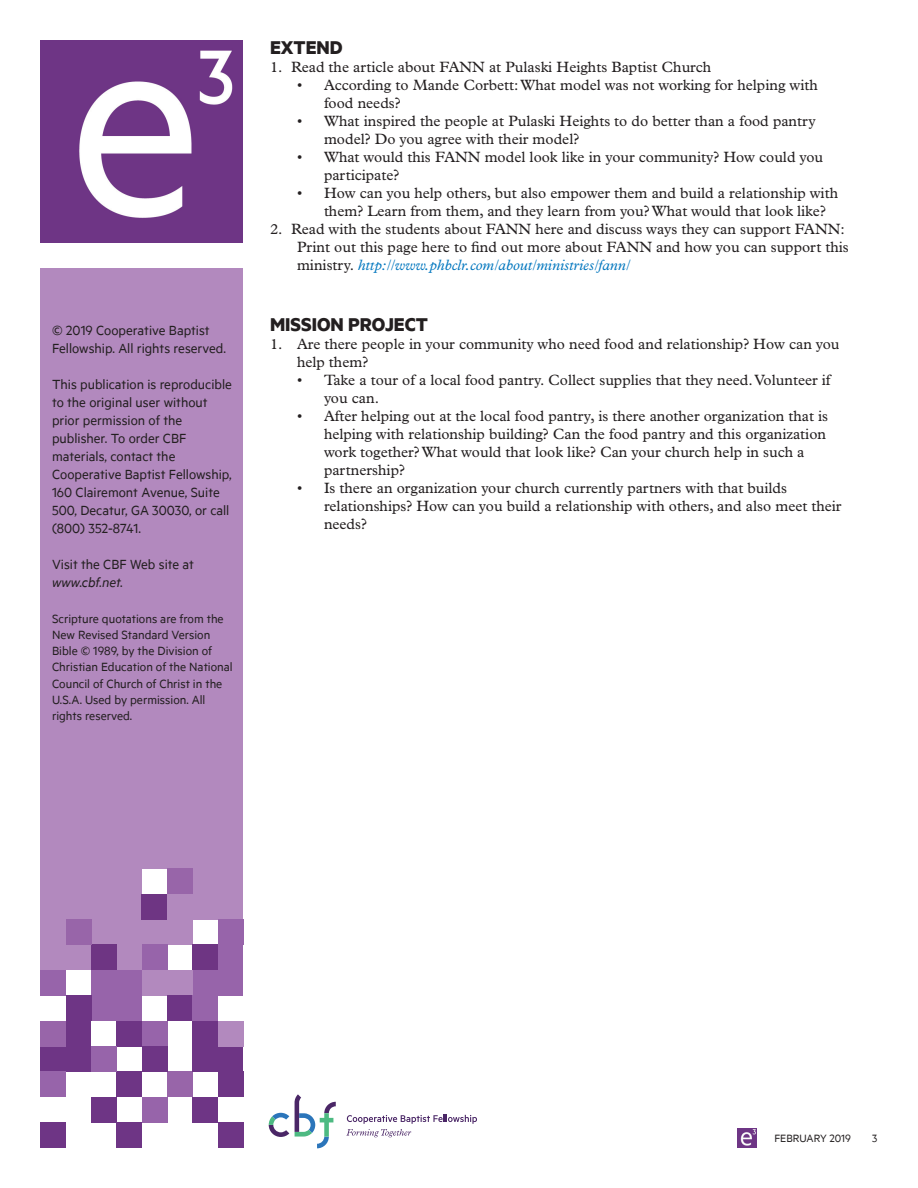
<style>
.page{position:relative;width:918px;height:1188px;background:#fff}
.page>*{position:absolute;margin:0;border:0;box-sizing:border-box;transform-origin:0 0}
.Subhead{font:700 21px "Metric";color:#231f20}
.t1{font:15px/18px "Plantin MT Std";color:#231f20}
.SidebarParagraph{font:15px/18px "Metric";color:#231f20}
.SidebarParagraph-2{font:italic 15px "Metric";color:#231f20}
.SidebarParagraph-3{font:13.5px/16.2px "Metric";color:#231f20}
.t2{font:12px "Metric";color:#231f20}
.s1{font-style:italic;color:#0076be}
</style>
<div class="page">
<div style="left:40px;top:268px;width:203px;height:601px;background:#b289be"></div>
<img style="left:40px;top:40px;width:203px;height:203px">
<div style="left:193px;top:869px;width:50px;height:50px;background:#b289be"></div>
<div style="left:40px;top:869px;width:102px;height:101px;background:#b289be"></div>
<div style="left:142px;top:894px;width:51px;height:51px;background:#b289be"></div>
<div style="left:193px;top:945px;width:50px;height:51px;background:#9764aa"></div>
<div style="left:91px;top:970px;width:51px;height:51px;background:#9764aa"></div>
<div style="left:40px;top:1021px;width:51px;height:51px;background:#6e3585"></div>
<div style="left:167px;top:869px;width:26px;height:25px;background:#9865a9"></div>
<div style="left:218px;top:919px;width:25px;height:26px;background:#9764aa"></div>
<div style="left:142px;top:945px;width:25px;height:25px;background:#9764aa"></div>
<div style="left:40px;top:970px;width:26px;height:26px;background:#9764aa"></div>
<div style="left:66px;top:996px;width:25px;height:25px;background:#6e3585"></div>
<div style="left:167px;top:970px;width:26px;height:26px;background:#b289be"></div>
<div style="left:142px;top:970px;width:25px;height:26px;background:#b289be"></div>
<div style="left:117px;top:1021px;width:25px;height:25px;background:#6e3585"></div>
<div style="left:40px;top:1072px;width:26px;height:25px;background:#9764aa"></div>
<div style="left:167px;top:996px;width:26px;height:25px;background:#6e3585"></div>
<div style="left:142px;top:1021px;width:25px;height:25px;background:#9764aa"></div>
<div style="left:218px;top:1122px;width:25px;height:26px;background:#6e3585"></div>
<div style="left:193px;top:1097px;width:25px;height:25px;background:#6e3585"></div>
<div style="left:167px;top:1072px;width:26px;height:25px;background:#9865a9"></div>
<div style="left:117px;top:1122px;width:25px;height:26px;background:#6e3585"></div>
<div style="left:91px;top:1097px;width:26px;height:25px;background:#6e3585"></div>
<div style="left:40px;top:1122px;width:26px;height:26px;background:#6e3585"></div>
<div style="left:193px;top:1021px;width:50px;height:51px;background:#6e3585"></div>
<div style="left:193px;top:996px;width:25px;height:25px;background:#9764aa"></div>
<div style="left:218px;top:1072px;width:25px;height:25px;background:#6e3585"></div>
<div style="left:142px;top:1046px;width:25px;height:26px;background:#6e3585"></div>
<div style="left:117px;top:1072px;width:25px;height:25px;background:#6e3585"></div>
<div style="left:142px;top:1097px;width:25px;height:25px;background:#9764aa"></div>
<div style="left:91px;top:1046px;width:26px;height:26px;background:#9764aa"></div>
<div style="left:142px;top:894px;width:25px;height:25px;background:#6e3583"></div>
<div style="left:40px;top:1021px;width:26px;height:25px;background:#9865a9"></div>
<div style="left:218px;top:1021px;width:25px;height:25px;background:#b289be"></div>
<div style="left:193px;top:945px;width:25px;height:25px;background:#6e3583"></div>
<div style="left:91px;top:945px;width:26px;height:25px;background:#6e3583"></div>
<div style="left:66px;top:919px;width:25px;height:26px;background:#9865a9"></div>
<img style="left:738px;top:1129px;width:18px;height:18px">
<svg style="left:295px;top:1094px;width:41px;height:54px"></svg>
<svg style="left:269px;top:1113px;width:20px;height:24px"></svg>
<svg style="left:346px;top:1115px;width:131px;height:22px"></svg>
<p class="SidebarParagraph" style="left:52px;top:321px;width:175px">© 2019 Cooperative Baptist<br>Fellowship. All rights reserved.</p>
<p class="SidebarParagraph" style="left:52px;top:375px;width:181px">This publication is reproducible to the original user without prior permission of the publisher. To order CBF materials, contact the<br>Cooperative Baptist Fellowship,<br>160 Clairemont Avenue, Suite<br>500, Decatur, GA 30030, or call (800) 352-8741.</p>
<p class="SidebarParagraph" style="left:52px;top:555px;width:143px">Visit the CBF Web site at</p>
<p class="SidebarParagraph-2" style="left:52px;top:573px;width:72px">www.cbf.net.</p>
<p class="SidebarParagraph-3" style="left:52px;top:610px;width:182px">Scripture quotations are from the<br>New Revised Standard Version<br>Bible © 1989, by the Division of<br>Christian Education of the National<br>Council of Church of Christ in the<br>U.S.A. Used by permission. All rights reserved.</p>
<p class="Subhead" style="left:270px;top:35px;width:74px">EXTEND</p>
<p class="t1" style="left:270px;top:58px;width:443px">1. Read the article about FANN at Pulaski Heights Baptist Church</p>
<p class="t1" style="left:324px;top:76px;width:495px;text-indent:-27px">• According to Mande Corbett: What model was not working for helping with food needs?</p>
<p class="t1" style="left:324px;top:112px;width:493px;text-indent:-27px">• What inspired the people at Pulaski Heights to do better than a food pantry model? Do you agree with their model?</p>
<p class="t1" style="left:324px;top:148px;width:501px;text-indent:-27px">• What would this FANN model look like in your community? How could you participate?</p>
<p class="t1" style="left:324px;top:184px;width:516px;text-indent:-27px">• How can you help others, but also empower them and build a relationship with them? Learn from them, and they learn from you? What would that look like?</p>
<p class="t1" style="left:297px;top:220px;width:553px;text-indent:-27px">2. Read with the students about FANN here and discuss ways they can support FANN:<br>Print out this page here to find out more about FANN and how you can support this ministry. <span class="s1">http://www.phbclr.com/about/ministries/fann/</span></p>
<p class="Subhead" style="left:270px;top:312px;width:159px">MISSION PROJECT</p>
<p class="t1" style="left:297px;top:335px;width:544px;text-indent:-27px">1. Are there people in your community who need food and relationship? How can you help them?</p>
<p class="t1" style="left:324px;top:371px;width:508px;text-indent:-27px">• Take a tour of a local food pantry. Collect supplies that they need. Volunteer if you can.</p>
<p class="t1" style="left:324px;top:407px;width:506px;text-indent:-27px">• After helping out at the local food pantry, is there another organization that is helping with relationship building? Can the food pantry and this organization work together? What would that look like? Can your church help in such a partnership?</p>
<p class="t1" style="left:324px;top:479px;width:519px;text-indent:-27px">• Is there an organization your church currently partners with that builds relationships? How can you build a relationship with others, and also meet their needs?</p>
<p class="t2" style="left:774px;top:1131px;width:78px">FEBRUARY 2019</p>
<p class="t2" style="left:872px;top:1131px;width:7px">3</p>
</div>
